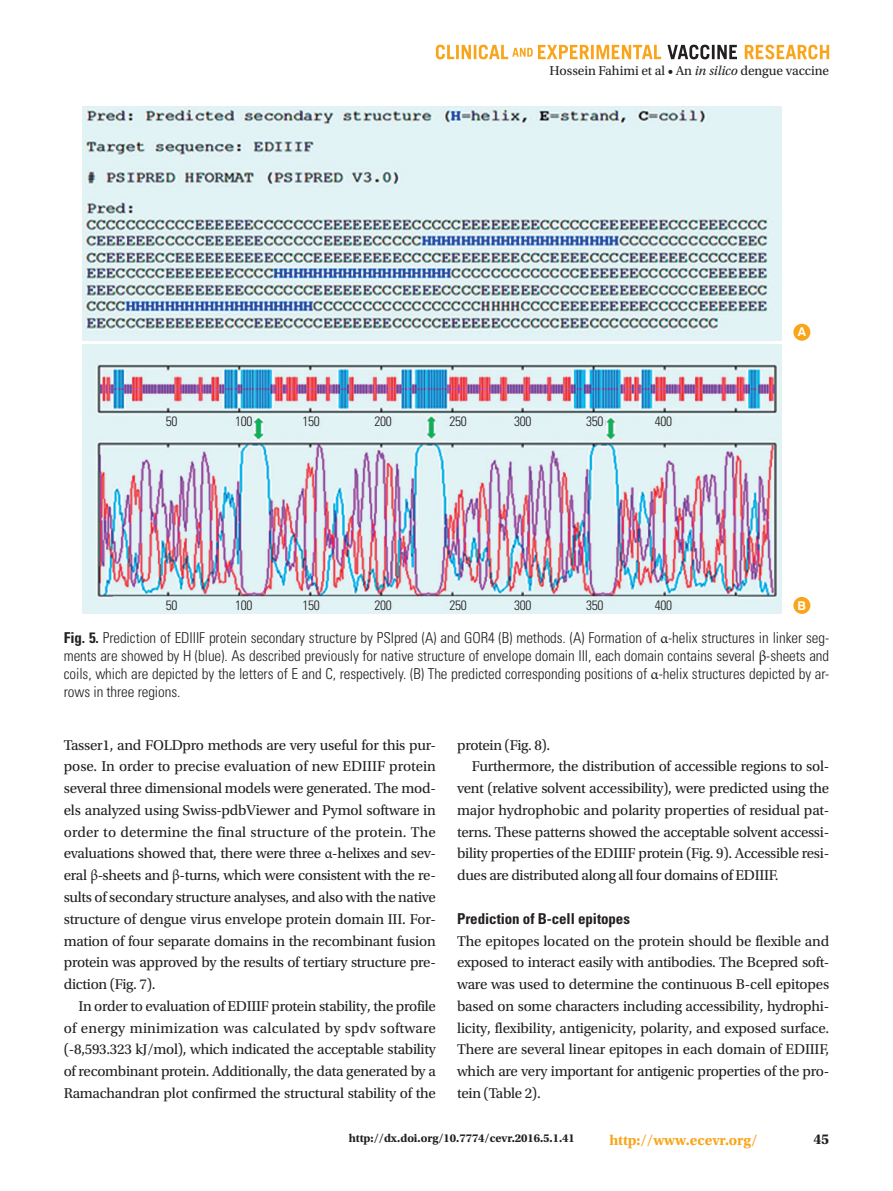
<style>
.page{position:relative;width:893px;height:1191px;background:#fff}
.page>*{position:absolute;margin:0;border:0;box-sizing:border-box;transform-origin:0 0}
.CVER_본문{font:15px/21.8px "Utopia Std";letter-spacing:-.02em;color:#231f20;text-align:justify}
.CVER_표그림캡션{font:300 condensed 15px/18px "Univers LT Std";letter-spacing:-.005em;color:#231f20;text-align:justify}
.CVER_중제목{font:700 condensed 15px "Univers LT Std";letter-spacing:-.005em;color:#231f20}
.t1{font:700 15px "Utopia Std";letter-spacing:-.005em;color:#f9a51b}
.t2{font:700 15px "Utopia Std";color:#231f20}
.CVER_표본문{font:300 condensed 13.5px "Univers LT Std";letter-spacing:-.025em;color:#231f20}
.t3{font:13.5px "Utopia Std";letter-spacing:-.005em;color:#231f20}
.t4{font:700 12.15px "Swiss 721 BT";color:#fff}
.t5{font:700 12px "Utopia Std";letter-spacing:-.005em;color:#231f20}
.s1{font-style:italic}
.s2{font-weight:700}
.s3{font-family:"Minion Pro";font-weight:400;font-stretch:normal}
.s4{font-family:"Minion Pro"}
</style>
<div class="page">
<svg style="left:745px;top:45px;width:84px;height:14px"></svg>
<svg style="left:667px;top:45px;width:70px;height:14px"></svg>
<svg style="left:436px;top:45px;width:225px;height:14px"></svg>
<img style="left:83px;top:345px;width:698px;height:269px">
<div style="left:793px;top:597px;width:17px;height:17px;background:#f9a51b;border-radius:50%"></div>
<img style="left:83px;top:106px;width:698px;height:235px">
<div style="left:793px;top:324px;width:17px;height:17px;background:#f9a51b;border-radius:50%"></div>
<p class="t3" style="left:550px;top:63px;width:281px">Hossein Fahimi et al • An <span class="s1">in silico</span> dengue vaccine</p>
<p class="CVER_표본문" style="left:166px;top:413px;width:13px">50</p>
<p class="CVER_표본문" style="left:235px;top:413px;width:19px">100</p>
<p class="CVER_표본문" style="left:303px;top:413px;width:19px">150</p>
<p class="CVER_표본문" style="left:375px;top:413px;width:19px">200</p>
<p class="CVER_표본문" style="left:450px;top:413px;width:19px">250</p>
<p class="CVER_표본문" style="left:514px;top:413px;width:19px">300</p>
<p class="CVER_표본문" style="left:586px;top:413px;width:19px">350</p>
<p class="CVER_표본문" style="left:655px;top:413px;width:19px">400</p>
<p class="t4" style="left:798px;top:325px;width:10px">A</p>
<p class="CVER_표본문" style="left:166px;top:597px;width:13px">50</p>
<p class="CVER_표본문" style="left:235px;top:597px;width:19px">100</p>
<p class="CVER_표본문" style="left:303px;top:597px;width:19px">150</p>
<p class="CVER_표본문" style="left:375px;top:597px;width:19px">200</p>
<p class="CVER_표본문" style="left:450px;top:597px;width:19px">250</p>
<p class="CVER_표본문" style="left:514px;top:597px;width:19px">300</p>
<p class="CVER_표본문" style="left:586px;top:597px;width:19px">350</p>
<p class="CVER_표본문" style="left:655px;top:597px;width:19px">400</p>
<p class="t4" style="left:798px;top:598px;width:10px">B</p>
<p class="CVER_표그림캡션" style="left:64px;top:629px;width:767px"><span class="s2">Fig. 5.</span> Prediction of EDIIIF protein secondary structure by PSIpred (A) and GOR4 (B) methods. (A) Formation of <span class="s3">α</span>-helix structures in linker seg&shy;ments are showed by H (blue). As described previously for native structure of envelope domain III, each domain contains several <span class="s3">β</span>-sheets and coils, which are depicted by the letters of E and C, respectively. (B) The predicted corresponding positions of <span class="s3">α</span>-helix structures depicted by ar&shy;rows in three regions.</p>
<p class="CVER_본문" style="left:64px;top:734px;width:374px">Tasser1, and FOLDpro methods are very useful for this pur&shy;pose. In order to precise evaluation of new EDIIIF protein several three dimensional models were generated. The mod&shy;els analyzed using Swiss-pdbViewer and Pymol software in order to determine the final structure of the protein. The evaluations showed that, there were three <span class="s4">α</span>-helixes and sev&shy;eral <span class="s4">β</span>-sheets and <span class="s4">β</span>-turns, which were consistent with the re&shy;sults of secondary structure analyses, and also with the native structure of dengue virus envelope protein domain III. For&shy;mation of four separate domains in the recombinant fusion protein was approved by the results of tertiary structure pre&shy;diction (Fig. 7).</p>
<p class="CVER_본문" style="left:64px;top:995px;width:374px;text-indent:15px">In order to evaluation of EDIIIF protein stability, the profile of energy minimization was calculated by spdv software (-8,593.323 kJ/mol), which indicated the acceptable stability of recombinant protein. Additionally, the data generated by a Ramachandran plot confirmed the structural stability of the</p>
<p class="CVER_본문" style="left:457px;top:734px;width:95px">protein (Fig. 8).</p>
<p class="CVER_본문" style="left:457px;top:756px;width:374px;text-indent:15px">Furthermore, the distribution of accessible regions to sol&shy;vent (relative solvent accessibility), were predicted using the major hydrophobic and polarity properties of residual pat&shy;terns. These patterns showed the acceptable solvent accessi&shy;bility properties of the EDIIIF protein (Fig. 9). Accessible resi&shy;dues are distributed along all four domains of EDIIIF.</p>
<p class="CVER_중제목" style="left:457px;top:909px;width:174px">Prediction of B-cell epitopes</p>
<p class="CVER_본문" style="left:457px;top:930px;width:374px">The epitopes located on the protein should be flexible and exposed to interact easily with antibodies. The Bcepred soft&shy;ware was used to determine the continuous B-cell epitopes based on some characters including accessibility, hydrophi&shy;licity, flexibility, antigenicity, polarity, and exposed surface.<br>There are several linear epitopes in each domain of EDIIIF, which are very important for antigenic properties of the pro&shy;tein (Table 2).</p>
<p class="t5" style="left:349px;top:1131px;width:227px">http://dx.doi.org/10.7774/cevr.2016.5.1.41</p>
<p class="t1" style="left:609px;top:1131px;width:150px">http://www.ecevr.org/</p>
<p class="t2" style="left:813px;top:1130px;width:17px">45</p>
</div>
